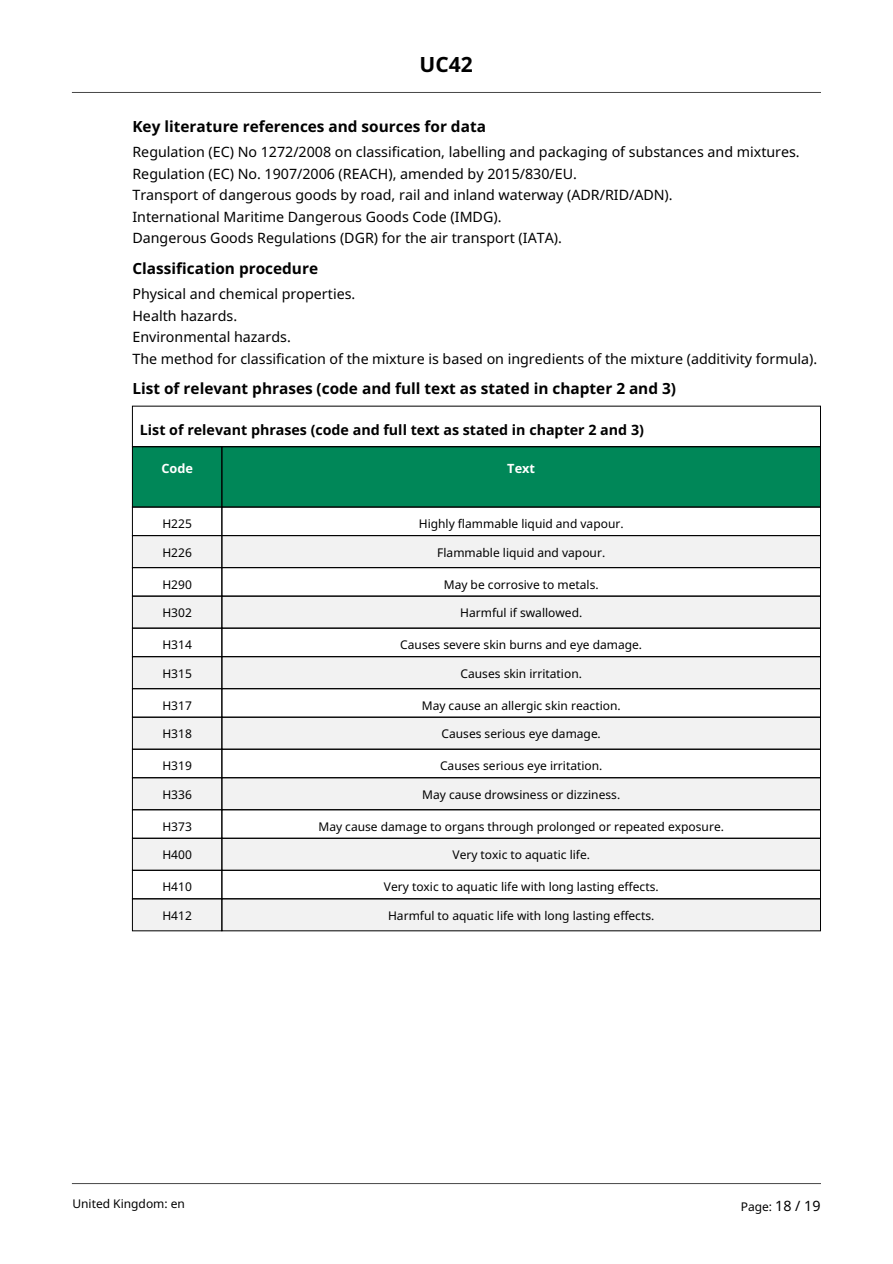
<style>
.page{position:relative;width:893px;height:1264px;background:#fff}
.page>*{position:absolute;margin:0;border:0;box-sizing:border-box;transform-origin:0 0}
.t1{font:700 21px "Noto Sans";color:#000}
.t2{font:700 15.3px "Noto Sans";color:#000}
.t3{font:14.25px/21.3px "Noto Sans";color:#000}
.t4{font:700 14.25px "Noto Sans";color:#000}
.t5{font:700 12.75px "Noto Sans";color:#fff}
.t6{font:12px "Noto Sans";color:#000}
.s1{font-size:14.25px}
</style>
<div class="page">
<div style="left:132px;top:447px;width:90px;height:60px;background:#008758"></div>
<div style="left:222px;top:447px;width:598px;height:60px;background:#008758"></div>
<div style="left:132px;top:535px;width:90px;height:32px;background:#f2f2f2"></div>
<div style="left:222px;top:535px;width:598px;height:32px;background:#f2f2f2"></div>
<div style="left:132px;top:596px;width:90px;height:32px;background:#f2f2f2"></div>
<div style="left:222px;top:596px;width:598px;height:32px;background:#f2f2f2"></div>
<div style="left:132px;top:656px;width:90px;height:32px;background:#f2f2f2"></div>
<div style="left:222px;top:656px;width:598px;height:32px;background:#f2f2f2"></div>
<div style="left:132px;top:717px;width:90px;height:32px;background:#f2f2f2"></div>
<div style="left:222px;top:717px;width:598px;height:32px;background:#f2f2f2"></div>
<div style="left:132px;top:777px;width:90px;height:33px;background:#f2f2f2"></div>
<div style="left:222px;top:777px;width:598px;height:33px;background:#f2f2f2"></div>
<div style="left:132px;top:838px;width:90px;height:32px;background:#f2f2f2"></div>
<div style="left:222px;top:838px;width:598px;height:32px;background:#f2f2f2"></div>
<div style="left:132px;top:899px;width:90px;height:32px;background:#f2f2f2"></div>
<div style="left:222px;top:899px;width:598px;height:32px;background:#f2f2f2"></div>
<div style="left:132px;top:446px;width:90px;height:61px;border:1px solid #000"></div>
<div style="left:221px;top:446px;width:600px;height:61px;border:1px solid #000"></div>
<div style="left:132px;top:507px;width:90px;height:29px;border:1px solid #000"></div>
<div style="left:221px;top:507px;width:600px;height:29px;border:1px solid #000"></div>
<div style="left:132px;top:535px;width:90px;height:33px;border:1px solid #000"></div>
<div style="left:221px;top:535px;width:600px;height:33px;border:1px solid #000"></div>
<div style="left:132px;top:567px;width:90px;height:29px;border:1px solid #000"></div>
<div style="left:221px;top:567px;width:600px;height:29px;border:1px solid #000"></div>
<div style="left:132px;top:596px;width:90px;height:32px;border:1px solid #000"></div>
<div style="left:221px;top:596px;width:600px;height:32px;border:1px solid #000"></div>
<div style="left:132px;top:628px;width:90px;height:29px;border:1px solid #000"></div>
<div style="left:221px;top:628px;width:600px;height:29px;border:1px solid #000"></div>
<div style="left:132px;top:656px;width:90px;height:33px;border:1px solid #000"></div>
<div style="left:221px;top:656px;width:600px;height:33px;border:1px solid #000"></div>
<div style="left:132px;top:688px;width:90px;height:29px;border:1px solid #000"></div>
<div style="left:221px;top:688px;width:600px;height:29px;border:1px solid #000"></div>
<div style="left:132px;top:717px;width:90px;height:32px;border:1px solid #000"></div>
<div style="left:221px;top:717px;width:600px;height:32px;border:1px solid #000"></div>
<div style="left:132px;top:749px;width:90px;height:29px;border:1px solid #000"></div>
<div style="left:221px;top:749px;width:600px;height:29px;border:1px solid #000"></div>
<div style="left:132px;top:777px;width:90px;height:33px;border:1px solid #000"></div>
<div style="left:221px;top:777px;width:600px;height:33px;border:1px solid #000"></div>
<div style="left:132px;top:809px;width:90px;height:29px;border:1px solid #000"></div>
<div style="left:221px;top:809px;width:600px;height:29px;border:1px solid #000"></div>
<div style="left:132px;top:838px;width:90px;height:32px;border:1px solid #000"></div>
<div style="left:221px;top:838px;width:600px;height:32px;border:1px solid #000"></div>
<div style="left:132px;top:870px;width:90px;height:29px;border:1px solid #000"></div>
<div style="left:221px;top:870px;width:600px;height:29px;border:1px solid #000"></div>
<div style="left:132px;top:898px;width:90px;height:33px;border:1px solid #000"></div>
<div style="left:221px;top:898px;width:600px;height:33px;border:1px solid #000"></div>
<hr style="left:72px;top:92px;width:748px;height:1px;background:#474747">
<hr style="left:72px;top:1183px;width:748px;height:1px;background:#474747">
<h1 class="t1" style="left:419px;top:50px;width:55px">UC42</h1>
<p class="t2" style="left:132px;top:115px;width:355px">Key literature references and sources for data</p>
<p class="t3" style="left:132px;top:141px;width:669px">Regulation (EC) No 1272/2008 on classification, labelling and packaging of substances and mixtures.<br>Regulation (EC) No. 1907/2006 (REACH), amended by 2015/830/EU.<br>Transport of dangerous goods by road, rail and inland waterway (ADR/RID/ADN).<br>International Maritime Dangerous Goods Code (IMDG).<br>Dangerous Goods Regulations (DGR) for the air transport (IATA).</p>
<p class="t2" style="left:132px;top:257px;width:187px">Classification procedure</p>
<p class="t3" style="left:132px;top:283px;width:686px">Physical and chemical properties.<br>Health hazards.<br>Environmental hazards.<br>The method for classification of the mixture is based on ingredients of the mixture (additivity formula).</p>
<p class="t2" style="left:132px;top:378px;width:545px">List of relevant phrases (code and full text as stated in chapter 2 and 3)</p>
<p class="t4" style="left:140px;top:420px;width:505px">List of relevant phrases (code and full text as stated in chapter 2 and 3)</p>
<p class="t5" style="left:161px;top:460px;width:33px">Code</p>
<p class="t5" style="left:507px;top:460px;width:29px">Text</p>
<p class="t6" style="left:162px;top:515px;width:31px">H225</p>
<p class="t6" style="left:419px;top:515px;width:206px">Highly flammable liquid and vapour.</p>
<p class="t6" style="left:162px;top:544px;width:31px">H226</p>
<p class="t6" style="left:437px;top:544px;width:169px">Flammable liquid and vapour.</p>
<p class="t6" style="left:162px;top:576px;width:31px">H290</p>
<p class="t6" style="left:444px;top:576px;width:156px">May be corrosive to metals.</p>
<p class="t6" style="left:162px;top:604px;width:31px">H302</p>
<p class="t6" style="left:460px;top:604px;width:124px">Harmful if swallowed.</p>
<p class="t6" style="left:162px;top:636px;width:31px">H314</p>
<p class="t6" style="left:400px;top:636px;width:243px">Causes severe skin burns and eye damage.</p>
<p class="t6" style="left:162px;top:665px;width:31px">H315</p>
<p class="t6" style="left:460px;top:665px;width:123px">Causes skin irritation.</p>
<p class="t6" style="left:162px;top:697px;width:31px">H317</p>
<p class="t6" style="left:422px;top:697px;width:200px">May cause an allergic skin reaction.</p>
<p class="t6" style="left:162px;top:725px;width:31px">H318</p>
<p class="t6" style="left:441px;top:725px;width:161px">Causes serious eye damage.</p>
<p class="t6" style="left:162px;top:757px;width:31px">H319</p>
<p class="t6" style="left:440px;top:757px;width:164px">Causes serious eye irritation.</p>
<p class="t6" style="left:162px;top:786px;width:31px">H336</p>
<p class="t6" style="left:422px;top:786px;width:200px">May cause drowsiness or dizziness.</p>
<p class="t6" style="left:162px;top:818px;width:31px">H373</p>
<p class="t6" style="left:318px;top:818px;width:407px">May cause damage to organs through prolonged or repeated exposure.</p>
<p class="t6" style="left:162px;top:846px;width:31px">H400</p>
<p class="t6" style="left:452px;top:846px;width:139px">Very toxic to aquatic life.</p>
<p class="t6" style="left:162px;top:878px;width:31px">H410</p>
<p class="t6" style="left:384px;top:878px;width:276px">Very toxic to aquatic life with long lasting effects.</p>
<p class="t6" style="left:162px;top:907px;width:31px">H412</p>
<p class="t6" style="left:388px;top:907px;width:268px">Harmful to aquatic life with long lasting effects.</p>
<p class="t6" style="left:72px;top:1194px;width:114px">United Kingdom: en</p>
<p class="t6" style="left:741px;top:1198px;width:81px">Page: <span class="s1">18 / 19</span></p>
</div>
